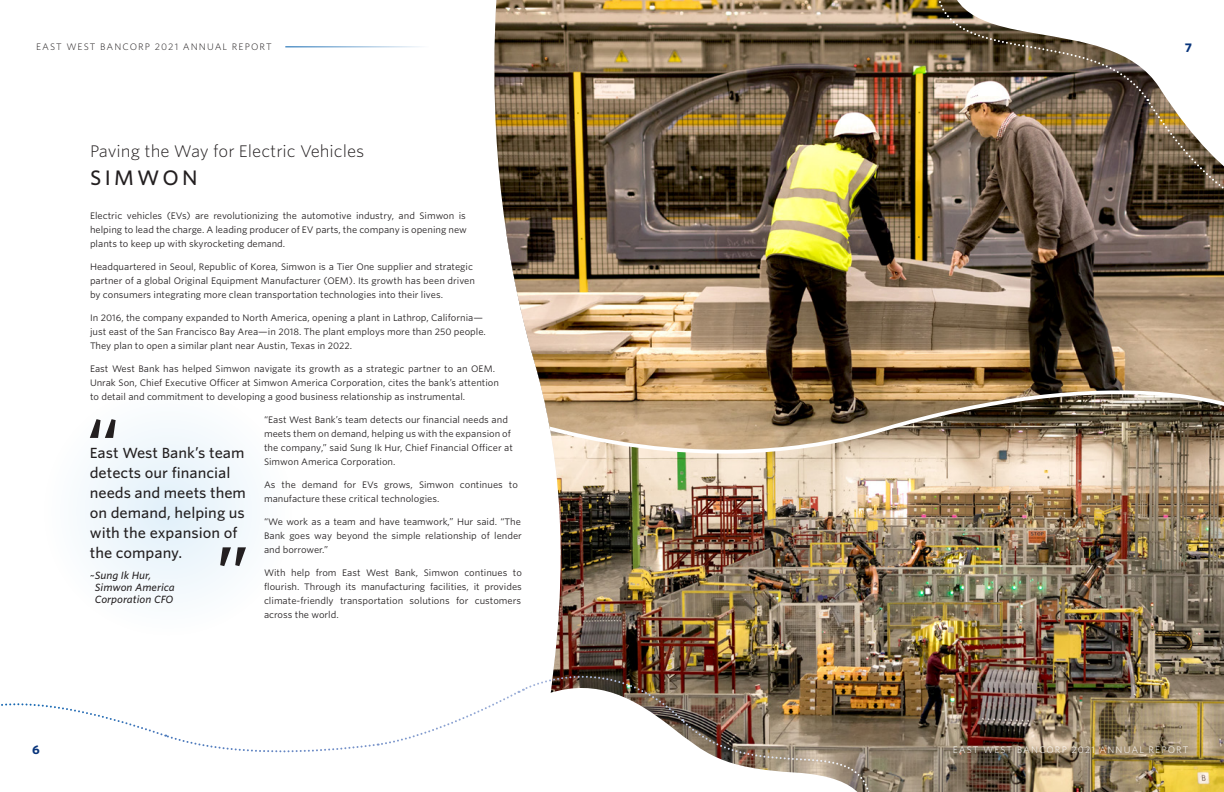
<style>
.page{position:relative;width:1224px;height:792px;background:#fff}
.page>*{position:absolute;margin:0;border:0;box-sizing:border-box;transform-origin:0 0}
.t1{font:500 20px "Whitney S Sm";letter-spacing:.17em;color:#231f20}
.t2{font:300 16px "Whitney S Sm";color:#231f20}
.t3{font:500 14px/20px "Whitney S Sm";color:#231f20}
.t4{font:700 12px "Whitney S Sm";color:#08347b}
.t5{font:italic 500 10px/12px "Whitney S Sm";color:#231f20}
.t6{font:9px/14px "Whitney S Sm";color:#231f20}
.t7{font:300 9px "Whitney S Sm";letter-spacing:.12em;color:#231f20}
.t8{font:300 9px "Whitney S Sm";letter-spacing:.12em;color:#fff}
</style>
<div class="page">
<hr style="left:285px;top:47px;width:144px;height:1px;background:#015dab">
<img style="left:555px;top:489px;width:669px;height:303px">
<img style="left:494px;top:0;width:730px;height:489px">
<svg style="left:43px;top:386px;width:250px;height:250px;fill:#f5fafd"></svg>
<svg style="left:90px;top:419px;width:26px;height:19px"></svg>
<svg style="left:220px;top:547px;width:26px;height:19px"></svg>
<img style="left:935px;top:0;width:289px;height:211px">
<svg style="left:1px;top:653px;width:872px;height:139px"></svg>
<svg style="left:238px;top:678px;width:631px;height:114px"></svg>
<p class="t7" style="left:36px;top:41px;width:237px">EAST WEST BANCORP 2021 ANNUAL REPORT</p>
<p class="t2" style="left:90px;top:140px;width:276px">Paving the Way for Electric Vehicles</p>
<p class="t1" style="left:90px;top:164px;width:109px">SIMWON</p>
<p class="t6" style="left:90px;top:209px;width:378px;text-align:justify">Electric vehicles (EVs) are revolutionizing the automotive industry, and Simwon is helping to lead the charge. A leading producer of EV parts, the company is opening new plants to keep up with skyrocketing demand.</p>
<p class="t6" style="left:90px;top:260px;width:386px">Headquartered in Seoul, Republic of Korea, Simwon is a Tier One supplier and strategic partner of a global Original Equipment Manufacturer (OEM). Its growth has been driven by consumers integrating more clean transportation technologies into their lives.</p>
<p class="t6" style="left:90px;top:311px;width:397px">In 2016, the company expanded to North America, opening a plant in Lathrop, California— just east of the San Francisco Bay Area—in 2018. The plant employs more than 250 people.<br>They plan to open a similar plant near Austin, Texas in 2022.</p>
<p class="t6" style="left:90px;top:362px;width:411px">East West Bank has helped Simwon navigate its growth as a strategic partner to an OEM.<br>Unrak Son, Chief Executive Officer at Simwon America Corporation, cites the bank’s attention to detail and commitment to developing a good business relationship as instrumental.</p>
<p class="t6" style="left:264px;top:413px;width:250px">“East West Bank’s team detects our financial needs and meets them on demand, helping us with the expansion of the company,” said Sung Ik Hur, Chief Financial Officer at Simwon America Corporation.</p>
<p class="t6" style="left:264px;top:478px;width:255px">As the demand for EVs grows, Simwon continues to manufacture these critical technologies.</p>
<p class="t6" style="left:264px;top:515px;width:259px;text-align:justify">“We work as a team and have teamwork,” Hur said. “The Bank goes way beyond the simple relationship of lender and borrower.”</p>
<p class="t6" style="left:264px;top:566px;width:259px;text-align:justify">With help from East West Bank, Simwon continues to flourish. Through its manufacturing facilities, it provides climate-friendly transportation solutions for customers across the world.</p>
<p class="t3" style="left:90px;top:443px;width:158px">East West Bank’s team detects our financial needs and meets them on demand, helping us with the expansion of the company.</p>
<p class="t5" style="left:95px;top:569px;width:81px;text-indent:-5px">~Sung Ik Hur,<br>Simwon America<br>Corporation CFO</p>
<h3 class="t4" style="left:32px;top:741px;width:9px">6</h3>
<p class="t4" style="left:1185px;top:39px;width:9px">7</p>
<p class="t8" style="left:953px;top:743px;width:237px">EAST WEST BANCORP 2021 ANNUAL REPORT</p>
</div>
